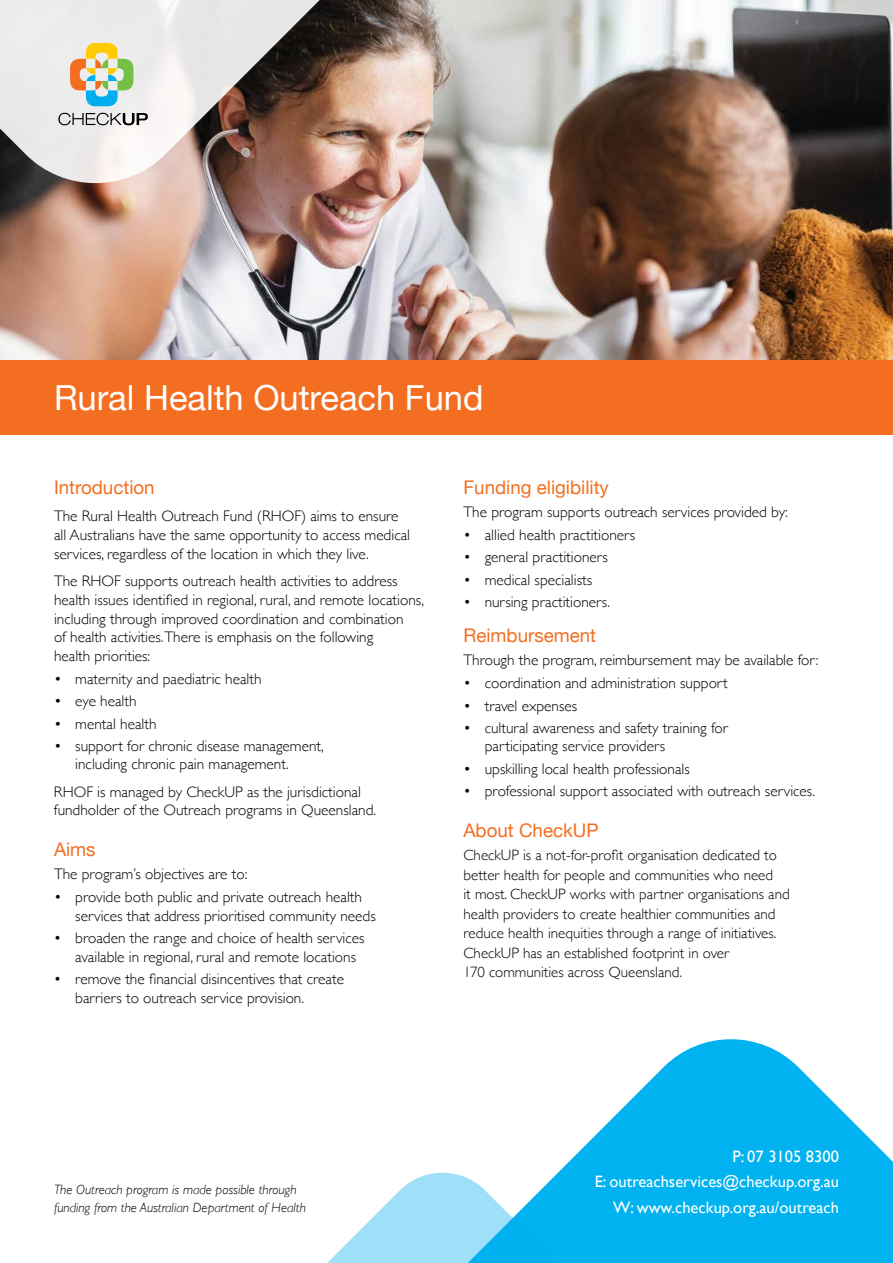
<style>
.page{position:relative;width:893px;height:1263px;background:#fff}
.page>*{position:absolute;margin:0;border:0;box-sizing:border-box;transform-origin:0 0}
.t1{font:34.5px "Helvetica Neue";color:#fff}
.t2{font:18.75px "Helvetica Neue";color:#f36e21}
.t3{font:16.5px/25.2px "Gill Sans";color:#fff;text-align:right}
.t4{font:300 15.3px/18.8px "Gill Sans";color:#000}
.t5{font:300 15px/19.5px "Gill Sans";color:#000}
.t6{font:italic 300 13.5px/18px "Gill Sans";color:#000}
</style>
<div class="page">
<svg style="left:560px;top:1039px;width:333px;height:224px;fill:#00b3f0"></svg>
<svg style="left:327px;top:1171px;width:471px;height:92px;fill:#00b3f0"></svg>
<img style="left:0;top:185px;width:893px;height:175px">
<img style="left:0;top:0;width:893px;height:185px">
<div style="left:0;top:360px;width:893px;height:75px;background:#f36e21"></div>
<svg style="left:70px;top:43px;width:63px;height:63px;background:#c4cca3"></svg>
<svg style="left:58px;top:113px;width:90px;height:12px"></svg>
<h1 class="t1" style="left:54px;top:372px;width:431px">Rural Health Outreach Fund</h1>
<p class="t2" style="left:54px;top:474px;width:102px">Introduction</p>
<p class="t4" style="left:54px;top:506px;width:358px">The Rural Health Outreach Fund (RHOF) aims to ensure all Australians have the same opportunity to access medical services, regardless of the location in which they live.</p>
<p class="t4" style="left:54px;top:571px;width:372px">The RHOF supports outreach health activities to address health issues identified in regional, rural, and remote locations, including through improved coordination and combination<br>of health activities.There is emphasis on the following<br>health priorities:</p>
<p class="t4" style="left:54px;top:669px;width:209px">• maternity and paediatric health</p>
<p class="t4" style="left:54px;top:691px;width:84px">• eye health</p>
<p class="t4" style="left:54px;top:713px;width:104px">• mental health</p>
<p class="t4" style="left:75px;top:735px;width:250px;text-indent:-21px">• support for chronic disease management, including chronic pain management.</p>
<p class="t4" style="left:54px;top:781px;width:324px">RHOF is managed by CheckUP as the jurisdictional fundholder of the Outreach programs in Queensland.</p>
<p class="t2" style="left:54px;top:836px;width:43px">Aims</p>
<p class="t4" style="left:54px;top:864px;width:195px">The program’s objectives are to:</p>
<p class="t4" style="left:75px;top:887px;width:302px;text-indent:-21px">• provide both public and private outreach health services that address prioritised community needs</p>
<p class="t4" style="left:75px;top:928px;width:291px;text-indent:-21px">• broaden the range and choice of health services available in regional, rural and remote locations</p>
<p class="t4" style="left:75px;top:969px;width:270px;text-indent:-21px">• remove the financial disincentives that create barriers to outreach service provision.</p>
<p class="t2" style="left:463px;top:474px;width:147px">Funding eligibility</p>
<p class="t4" style="left:463px;top:502px;width:326px">The program supports outreach services provided by:</p>
<p class="t4" style="left:463px;top:525px;width:173px">• allied health practitioners</p>
<p class="t4" style="left:463px;top:547px;width:146px">• general practitioners</p>
<p class="t4" style="left:463px;top:569px;width:130px">• medical specialists</p>
<p class="t4" style="left:463px;top:591px;width:148px">• nursing practitioners.</p>
<p class="t2" style="left:463px;top:622px;width:134px">Reimbursement</p>
<p class="t4" style="left:463px;top:650px;width:357px">Through the program, reimbursement may be available for:</p>
<p class="t4" style="left:463px;top:673px;width:266px">• coordination and administration support</p>
<p class="t4" style="left:463px;top:695px;width:115px">• travel expenses</p>
<p class="t4" style="left:485px;top:717px;width:245px;text-indent:-21px">• cultural awareness and safety training for participating service providers</p>
<p class="t4" style="left:463px;top:758px;width:228px">• upskilling local health professionals</p>
<p class="t4" style="left:463px;top:781px;width:353px">• professional support associated with outreach services.</p>
<p class="t2" style="left:463px;top:816px;width:137px">About CheckUP</p>
<p class="t5" style="left:463px;top:845px;width:328px">CheckUP is a not-for-profit organisation dedicated to better health for people and communities who need<br>it most. CheckUP works with partner organisations and health providers to create healthier communities and reduce health inequities through a range of initiatives.<br>CheckUP has an established footprint in over<br>170 communities across Queensland.</p>
<p class="t6" style="left:54px;top:1181px;width:253px">The Outreach program is made possible through funding from the Australian Department of Health</p>
<p class="t3" style="left:595px;top:1144px;width:246px">P: 07 3105 8300<br>E: outreachservices@checkup.org.au<br>W: www.checkup.org.au/outreach</p>
</div>
